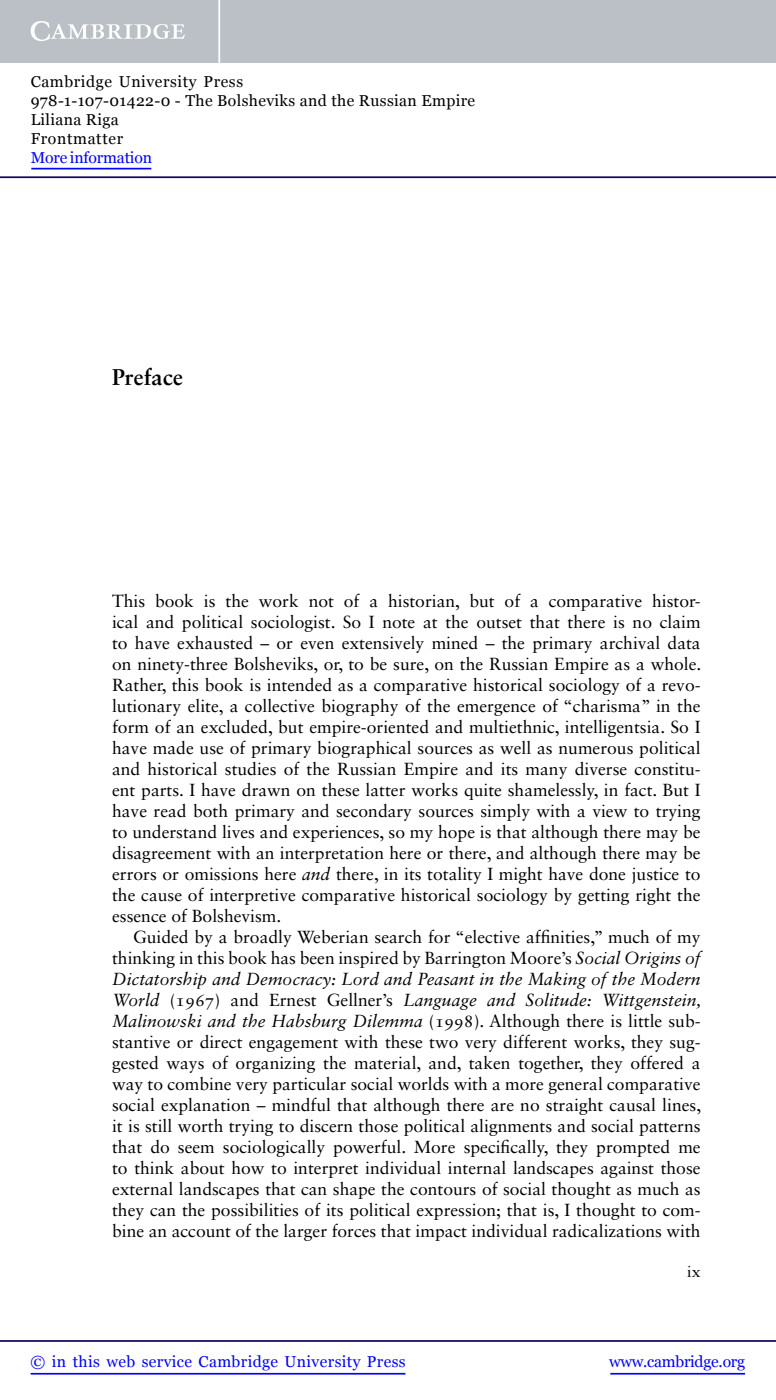
<style>
.page{position:relative;width:776px;height:1400px;background:#fff}
.page>*{position:absolute;margin:0;border:0;box-sizing:border-box;transform-origin:0 0}
.t1{font:700 22.75px "Sabon LT Std";color:#000}
.t2{font:17.5px "Sabon LT Std";color:#000}
.t3{font:italic 17.5px "Sabon LT Std";color:#000}
.t4{font:15.75px/18.9px "Georgia";letter-spacing:.025em;color:#000}
.t5{font:15.75px "Georgia";letter-spacing:.025em;color:#00f}
.t6{font:15.75px "Georgia";letter-spacing:-.015em;color:#00f}
.t7{font:15.75px "Georgia";letter-spacing:-.01em;color:#00f}
.t8{font:15.75px "Sabon LT Std";color:#000}
.s1{font-style:italic}
.s2{font-style:normal}
</style>
<div class="page">
<div style="left:0;top:0;width:775px;height:63px;background:#bac0c6"></div>
<svg style="left:31px;top:21px;width:154px;height:20px"></svg>
<hr style="left:218px;top:0;width:2px;height:63px;background:#fff">
<hr style="left:0;top:176px;width:775px;height:2px;background:#150666">
<hr style="left:610px;top:1373px;width:134px;height:2px;background:#00f">
<hr style="left:0;top:1340px;width:775px;height:2px;background:#150666">
<hr style="left:31px;top:1373px;width:374px;height:2px;background:#00f">
<hr style="left:31px;top:168px;width:120px;height:1px;background:#00f">
<p class="t4" style="left:31px;top:72px;width:446px">Cambridge University Press<br>978-1-107-01422-0 - The Bolsheviks and the Russian Empire<br>Liliana Riga<br>Frontmatter</p>
<p class="t7" style="left:31px;top:148px;width:123px">More information</p>
<p class="t1" style="left:112px;top:363px;width:72px">Preface</p>
<p class="t2" style="left:112px;top:591px;width:589px">This book is the work not of a historian, but of a comparative histor-</p>
<p class="t2" style="left:112px;top:612px;width:589px">ical and political sociologist. So I note at the outset that there is no claim</p>
<p class="t2" style="left:112px;top:633px;width:590px">to have exhausted – or even extensively mined – the primary archival data</p>
<p class="t2" style="left:112px;top:654px;width:590px">on ninety-three Bolsheviks, or, to be sure, on the Russian Empire as a whole.</p>
<p class="t2" style="left:112px;top:675px;width:589px">Rather, this book is intended as a comparative historical sociology of a revo-</p>
<p class="t2" style="left:112px;top:696px;width:589px">lutionary elite, a collective biography of the emergence of “charisma” in the</p>
<p class="t2" style="left:112px;top:717px;width:590px">form of an excluded, but empire-oriented and multiethnic, intelligentsia. So I</p>
<p class="t2" style="left:112px;top:738px;width:589px">have made use of primary biographical sources as well as numerous political</p>
<p class="t2" style="left:112px;top:759px;width:590px">and historical studies of the Russian Empire and its many diverse constitu-</p>
<p class="t2" style="left:112px;top:780px;width:589px">ent parts. I have drawn on these latter works quite shamelessly, in fact. But I</p>
<p class="t2" style="left:112px;top:801px;width:589px">have read both primary and secondary sources simply with a view to trying</p>
<p class="t2" style="left:112px;top:822px;width:589px">to understand lives and experiences, so my hope is that although there may be</p>
<p class="t2" style="left:112px;top:843px;width:589px">disagreement with an interpretation here or there, and although there may be</p>
<p class="t2" style="left:112px;top:864px;width:589px">errors or omissions here <span class="s1">and</span> there, in its totality I might have done justice to</p>
<p class="t2" style="left:112px;top:885px;width:589px">the cause of interpretive comparative historical sociology by getting right the</p>
<p class="t2" style="left:112px;top:906px;width:171px">essence of Bolshevism.</p>
<p class="t2" style="left:133px;top:927px;width:568px">Guided by a broadly Weberian search for “elective affinities,” much of my</p>
<p class="t2" style="left:112px;top:948px;width:589px">thinking in this book has been inspired by Barrington Moore’s <span class="s1">Social Origins of</span></p>
<p class="t3" style="left:112px;top:969px;width:589px">Dictatorship and Democracy: Lord and Peasant in the Making of the Modern</p>
<p class="t3" style="left:112px;top:990px;width:590px">World <span class="s2">(1967) and Ernest Gellner’s</span> Language and Solitude: Wittgenstein,</p>
<p class="t2" style="left:112px;top:1011px;width:589px"><span class="s1">Malinowski and the Habsburg Dilemma</span> (1998). Although there is little sub-</p>
<p class="t2" style="left:112px;top:1032px;width:589px">stantive or direct engagement with these two very different works, they sug-</p>
<p class="t2" style="left:112px;top:1053px;width:589px">gested ways of organizing the material, and, taken together, they offered a</p>
<p class="t2" style="left:112px;top:1074px;width:589px">way to combine very particular social worlds with a more general comparative</p>
<p class="t2" style="left:112px;top:1095px;width:590px">social explanation – mindful that although there are no straight causal lines,</p>
<p class="t2" style="left:112px;top:1116px;width:589px">it is still worth trying to discern those political alignments and social patterns</p>
<p class="t2" style="left:112px;top:1137px;width:590px">that do seem sociologically powerful. More specifically, they prompted me</p>
<p class="t2" style="left:112px;top:1158px;width:589px">to think about how to interpret individual internal landscapes against those</p>
<p class="t2" style="left:112px;top:1179px;width:589px">external landscapes that can shape the contours of social thought as much as</p>
<p class="t2" style="left:112px;top:1200px;width:590px">they can the possibilities of its political expression; that is, I thought to com-</p>
<p class="t2" style="left:112px;top:1221px;width:589px">bine an account of the larger forces that impact individual radicalizations with</p>
<p class="t8" style="left:686px;top:1263px;width:15px">ix</p>
<p class="t5" style="left:31px;top:1352px;width:376px">© in this web service Cambridge University Press</p>
<p class="t6" style="left:608px;top:1352px;width:137px">www.cambridge.org</p>
</div>
